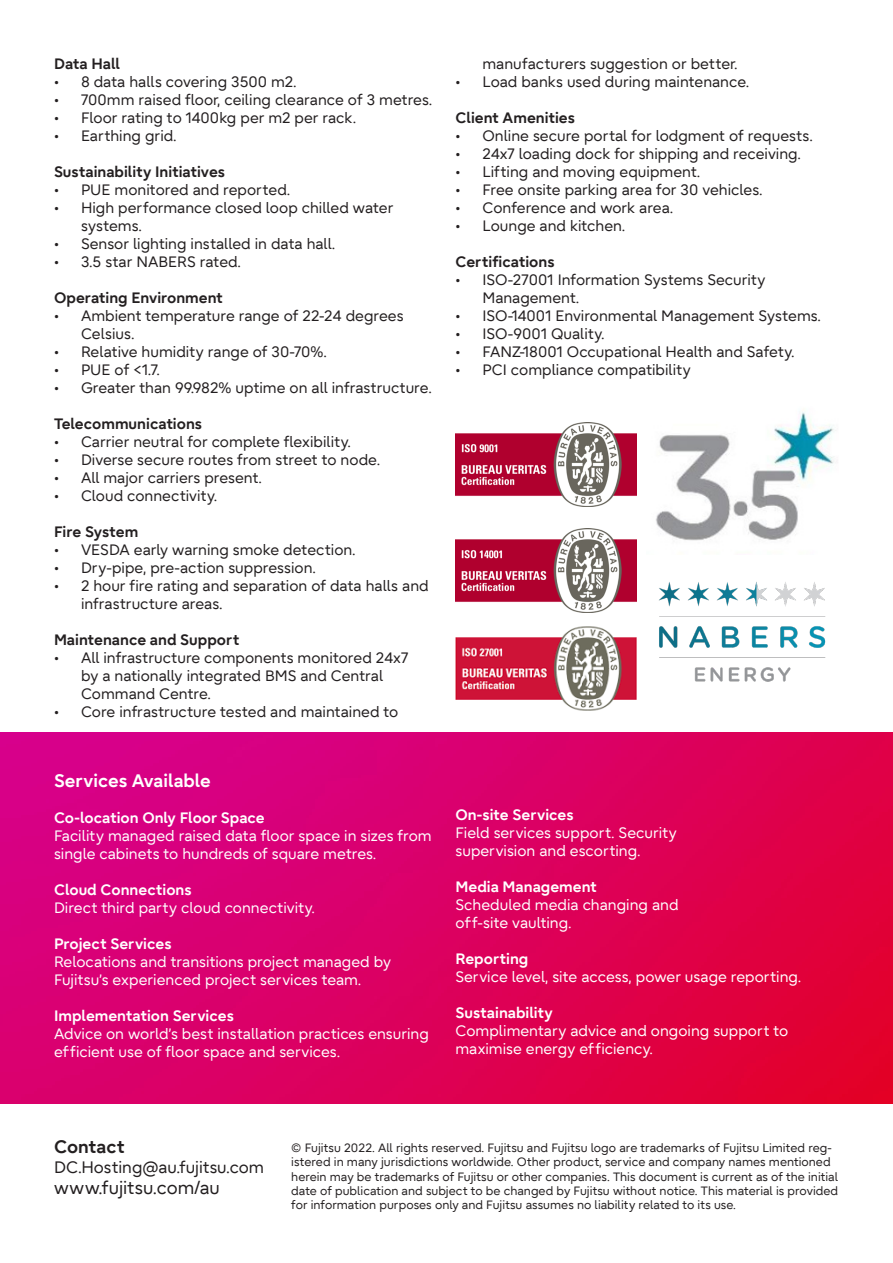
<style>
.page{position:relative;width:893px;height:1263px;background:#fff}
.page>*{position:absolute;margin:0;border:0;box-sizing:border-box;transform-origin:0 0}
.t1{font:18px "Fujitsu Infinity Pro";color:#231f20}
.t2{font:700 18px "Fujitsu Infinity Pro";color:#fff}
.t3{font:700 18px "Fujitsu Infinity Pro";color:#231f20}
.t4{font:16.5px "Fujitsu Infinity Pro";color:#231f20}
.t5{font:15px/18px "Fujitsu Infinity Pro";color:#231f20}
.t6{font:15px/18px "Fujitsu Infinity Pro";color:#fff}
.t7{font:700 15px "Fujitsu Infinity Pro";color:#231f20}
.t8{font:700 15px "Fujitsu Infinity Pro";color:#fff}
.t9{font:12px/14.4px "Fujitsu Infinity Pro";color:#231f20}
</style>
<div class="page">
<img style="left:0;top:733px;width:893px;height:371px">
<img style="left:455px;top:529px;width:181px;height:84px">
<img style="left:455px;top:422px;width:181px;height:84px">
<img style="left:456px;top:627px;width:180px;height:84px">
<img style="left:659px;top:582px;width:167px;height:100px">
<img style="left:656px;top:412px;width:178px;height:129px">
<p class="t7" style="left:54px;top:54px;width:67px">Data Hall</p>
<p class="t5" style="left:54px;top:72px;width:244px">• 8 data halls covering 3500 m2.</p>
<p class="t5" style="left:54px;top:90px;width:380px">• 700mm raised floor, ceiling clearance of 3 metres.</p>
<p class="t5" style="left:54px;top:108px;width:304px">• Floor rating to 1400kg per m2 per rack.</p>
<p class="t5" style="left:54px;top:126px;width:124px">• Earthing grid.</p>
<p class="t7" style="left:54px;top:162px;width:173px">Sustainability Initiatives</p>
<p class="t5" style="left:54px;top:180px;width:238px">• PUE monitored and reported.</p>
<p class="t5" style="left:81px;top:198px;width:314px;text-indent:-27px">• High performance closed loop chilled water systems.</p>
<p class="t5" style="left:54px;top:234px;width:283px">• Sensor lighting installed in data hall.</p>
<p class="t5" style="left:54px;top:252px;width:189px">• 3.5 star NABERS rated.</p>
<p class="t7" style="left:54px;top:288px;width:170px">Operating Environment</p>
<p class="t5" style="left:81px;top:306px;width:324px;text-indent:-27px">• Ambient temperature range of 22-24 degrees<br>Celsius.</p>
<p class="t5" style="left:54px;top:342px;width:274px">• Relative humidity range of 30-70%.</p>
<p class="t5" style="left:54px;top:360px;width:107px">• PUE of &lt;1.7.</p>
<p class="t5" style="left:54px;top:378px;width:379px">• Greater than 99.982% uptime on all infrastructure.</p>
<p class="t7" style="left:54px;top:414px;width:150px">Telecommunications</p>
<p class="t5" style="left:54px;top:432px;width:298px">• Carrier neutral for complete flexibility.</p>
<p class="t5" style="left:54px;top:450px;width:328px">• Diverse secure routes from street to node.</p>
<p class="t5" style="left:54px;top:468px;width:209px">• All major carriers present.</p>
<p class="t5" style="left:54px;top:486px;width:165px">• Cloud connectivity.</p>
<p class="t7" style="left:54px;top:522px;width:86px">Fire System</p>
<p class="t5" style="left:54px;top:540px;width:303px">• VESDA early warning smoke detection.</p>
<p class="t5" style="left:54px;top:558px;width:263px">• Dry-pipe, pre-action suppression.</p>
<p class="t5" style="left:81px;top:576px;width:349px;text-indent:-27px">• 2 hour fire rating and separation of data halls and infrastructure areas.</p>
<p class="t7" style="left:54px;top:630px;width:187px">Maintenance and Support</p>
<p class="t5" style="left:81px;top:648px;width:329px;text-indent:-27px">• All infrastructure components monitored 24x7 by a nationally integrated BMS and Central<br>Command Centre.</p>
<p class="t5" style="left:54px;top:702px;width:346px">• Core infrastructure tested and maintained to</p>
<p class="t2" style="left:54px;top:769px;width:158px">Services Available</p>
<p class="t8" style="left:54px;top:808px;width:212px">Co-location Only Floor Space</p>
<p class="t6" style="left:54px;top:827px;width:379px">Facility managed raised data floor space in sizes from single cabinets to hundreds of square metres.</p>
<p class="t8" style="left:54px;top:880px;width:139px">Cloud Connections</p>
<p class="t6" style="left:54px;top:899px;width:262px">Direct third party cloud connectivity.</p>
<p class="t8" style="left:54px;top:934px;width:119px">Project Services</p>
<p class="t6" style="left:54px;top:953px;width:339px">Relocations and transitions project managed by<br>Fujitsu’s experienced project services team.</p>
<p class="t8" style="left:54px;top:1006px;width:181px">Implementation Services</p>
<p class="t6" style="left:54px;top:1025px;width:376px">Advice on world’s best installation practices ensuring ef ficient use of floor space and services.</p>
<p class="t5" style="left:482px;top:54px;width:257px">manufacturers suggestion or better.</p>
<p class="t5" style="left:455px;top:72px;width:295px">• Load banks used during maintenance.</p>
<p class="t7" style="left:455px;top:108px;width:121px">Client Amenities</p>
<p class="t5" style="left:455px;top:126px;width:359px">• Online secure portal for lodgment of requests.</p>
<p class="t5" style="left:455px;top:144px;width:347px">• 24x7 loading dock for shipping and receiving.</p>
<p class="t5" style="left:455px;top:162px;width:246px">• Lifting and moving equipment.</p>
<p class="t5" style="left:455px;top:180px;width:309px">• Free onsite parking area for 30 vehicles.</p>
<p class="t5" style="left:455px;top:198px;width:219px">• Conference and work area.</p>
<p class="t5" style="left:455px;top:216px;width:171px">• Lounge and kitchen.</p>
<p class="t7" style="left:455px;top:252px;width:101px">Certifications</p>
<p class="t5" style="left:482px;top:270px;width:285px;text-indent:-27px">• ISO-27001 Information Systems Security<br>Management.</p>
<p class="t5" style="left:455px;top:306px;width:367px">• ISO-14001 Environmental Management Systems.</p>
<p class="t5" style="left:455px;top:324px;width:151px">• ISO-9001 Quality.</p>
<p class="t5" style="left:455px;top:342px;width:341px">• FANZ-18001 Occupational Health and Safety.</p>
<p class="t5" style="left:455px;top:360px;width:237px">• PCI compliance compatibility</p>
<p class="t8" style="left:455px;top:805px;width:120px">On-site Services</p>
<p class="t6" style="left:455px;top:824px;width:223px">Field services support. Security</p>
<p class="t6" style="left:455px;top:842px;width:186px">supervision and escorting.</p>
<p class="t8" style="left:455px;top:877px;width:143px">Media Management</p>
<p class="t6" style="left:455px;top:896px;width:224px">Scheduled media changing and</p>
<p class="t6" style="left:455px;top:914px;width:118px">of f-site vaulting.</p>
<p class="t8" style="left:455px;top:949px;width:74px">Reporting</p>
<p class="t6" style="left:455px;top:968px;width:347px">Service level, site access, power usage reporting.</p>
<p class="t8" style="left:455px;top:1003px;width:99px">Sustainability</p>
<p class="t6" style="left:455px;top:1022px;width:334px">Complimentary advice and ongoing support to maximise energy ef ficiency.</p>
<p class="t3" style="left:54px;top:1135px;width:72px">Contact</p>
<p class="t4" style="left:54px;top:1156px;width:212px">DC.Hosting@au.fujitsu.com</p>
<p class="t1" style="left:54px;top:1176px;width:167px">www.fujitsu.com/au</p>
<p class="t9" style="left:291px;top:1140px;width:548px">© Fujitsu 2022. All rights reserved. Fujitsu and Fujitsu logo are trademarks of Fujitsu Limited reg&shy;istered in many jurisdictions worldwide. Other product, service and company names mentioned herein may be trademarks of Fujitsu or other companies. This document is current as of the initial date of publication and subject to be changed by Fujitsu without notice. This material is provided for information purposes only and Fujitsu assumes no liability related to its use.</p>
</div>
